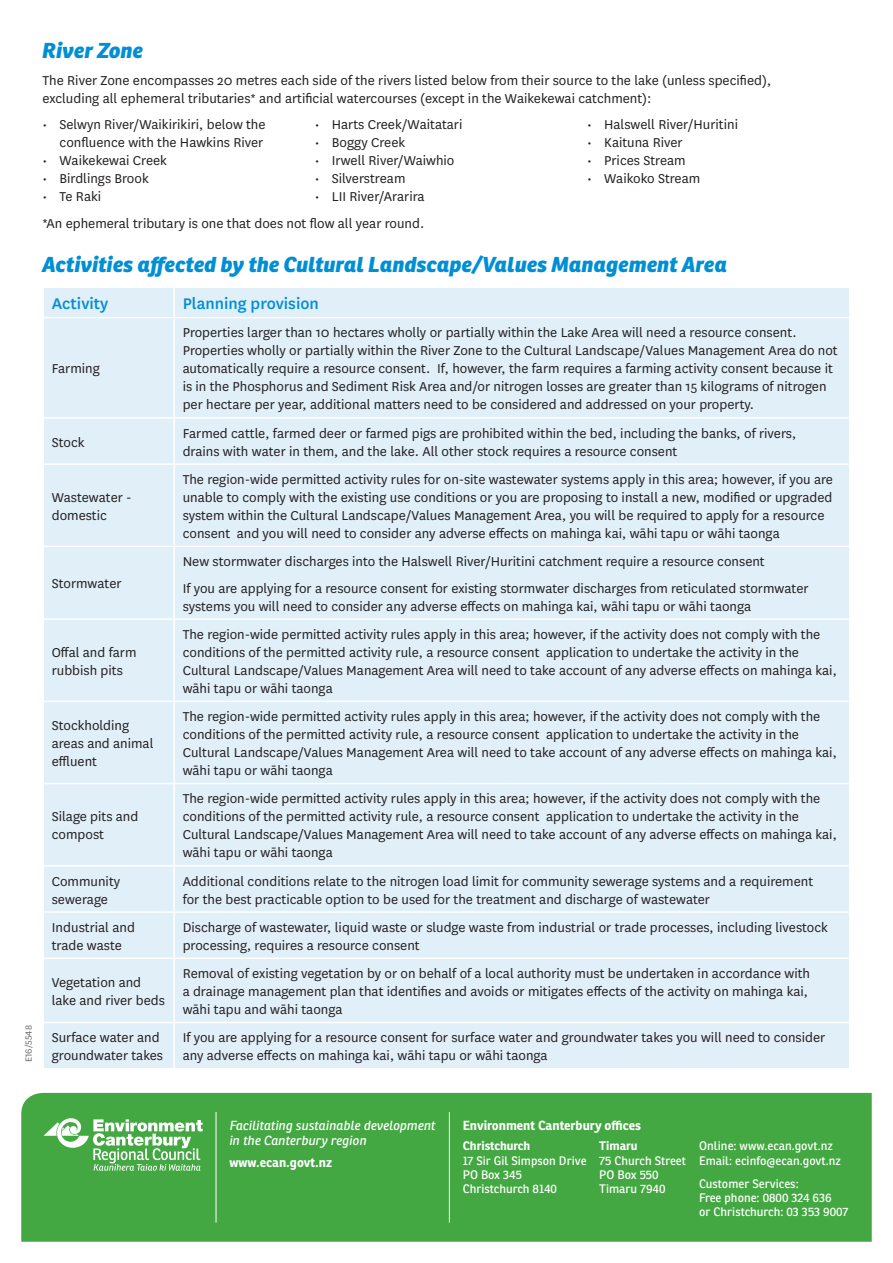
<style>
.page{position:relative;width:893px;height:1263px;background:#fff}
.page>*{position:absolute;margin:0;border:0;box-sizing:border-box;transform-origin:0 0}
.t1{font:italic 800 21px "Ronnia";color:#008fd5}
.t2{font:500 18px "National";color:#008fd5}
.t3{font:15px/18px "National";color:#231f20}
.t4{font:italic 12.9px/15.5px "Ronnia";color:#fff}
.t5{font:700 12.9px "Ronnia";color:#fff}
.t6{font:12px/14.4px "Ronnia";color:#fff}
.t7{font:700 12px "Ronnia";color:#fff}
.t8{font:10.5px "National";color:#6c6d70}
</style>
<div class="page">
<div style="left:21px;top:1093px;width:851px;height:149px;background:#43a842"></div>
<hr style="left:216px;top:1112px;width:1px;height:110px;background:#fff">
<hr style="left:449px;top:1112px;width:1px;height:110px;background:#fff">
<svg style="left:44px;top:1117px;width:159px;height:54px"></svg>
<div style="left:44px;top:288px;width:805px;height:780px;background:#e1eff9"></div>
<hr style="left:173px;top:288px;width:2px;height:29px;background:#fff">
<hr style="left:43px;top:317px;width:131px;height:1px;background:#fff">
<hr style="left:174px;top:317px;width:676px;height:1px;background:#fff">
<hr style="left:173px;top:318px;width:2px;height:99px;background:#fff">
<hr style="left:43px;top:417px;width:131px;height:2px;background:#fff">
<hr style="left:174px;top:417px;width:676px;height:2px;background:#fff">
<hr style="left:173px;top:419px;width:2px;height:44px;background:#fff">
<hr style="left:43px;top:463px;width:131px;height:2px;background:#fff">
<hr style="left:174px;top:463px;width:676px;height:2px;background:#fff">
<hr style="left:173px;top:465px;width:2px;height:81px;background:#fff">
<hr style="left:43px;top:546px;width:131px;height:1px;background:#fff">
<hr style="left:174px;top:546px;width:676px;height:1px;background:#fff">
<hr style="left:173px;top:547px;width:2px;height:71px;background:#fff">
<hr style="left:43px;top:618px;width:131px;height:2px;background:#fff">
<hr style="left:174px;top:618px;width:676px;height:2px;background:#fff">
<hr style="left:173px;top:620px;width:2px;height:81px;background:#fff">
<hr style="left:43px;top:701px;width:131px;height:1px;background:#fff">
<hr style="left:174px;top:701px;width:676px;height:1px;background:#fff">
<hr style="left:173px;top:702px;width:2px;height:81px;background:#fff">
<hr style="left:43px;top:783px;width:131px;height:1px;background:#fff">
<hr style="left:174px;top:783px;width:676px;height:1px;background:#fff">
<hr style="left:173px;top:784px;width:2px;height:81px;background:#fff">
<hr style="left:43px;top:865px;width:131px;height:1px;background:#fff">
<hr style="left:174px;top:865px;width:676px;height:1px;background:#fff">
<hr style="left:173px;top:866px;width:2px;height:45px;background:#fff">
<hr style="left:43px;top:911px;width:131px;height:2px;background:#fff">
<hr style="left:174px;top:911px;width:676px;height:2px;background:#fff">
<hr style="left:173px;top:913px;width:2px;height:44px;background:#fff">
<hr style="left:43px;top:957px;width:131px;height:2px;background:#fff">
<hr style="left:174px;top:957px;width:676px;height:2px;background:#fff">
<hr style="left:173px;top:959px;width:2px;height:63px;background:#fff">
<hr style="left:43px;top:1022px;width:131px;height:1px;background:#fff">
<hr style="left:174px;top:1022px;width:676px;height:1px;background:#fff">
<hr style="left:173px;top:1023px;width:2px;height:45px;background:#fff">
<p class="t8" style="left:22px;top:1062px;width:38px;rotate:-90deg">E16/5548</p>
<h1 class="t1" style="left:43px;top:37px;width:102px">River Zone</h1>
<p class="t3" style="left:43px;top:71px;width:730px">The River Zone encompasses 20 metres each side of the rivers listed below from their source to the lake (unless specified), excluding all ephemeral tributaries* and artificial watercourses (except in the Waikekewai catchment):</p>
<p class="t3" style="left:43px;top:115px;width:225px;text-align:right">• Selwyn River/Waikirikiri, below the confluence with the Hawkins River</p>
<p class="t3" style="left:43px;top:151px;width:126px">• Waikekewai Creek</p>
<p class="t3" style="left:43px;top:169px;width:108px">• Birdlings Brook</p>
<p class="t3" style="left:43px;top:187px;width:60px">• Te Raki</p>
<p class="t3" style="left:315px;top:115px;width:149px">• Harts Creek/Waitatari</p>
<p class="t3" style="left:315px;top:133px;width:92px">• Boggy Creek</p>
<p class="t3" style="left:315px;top:151px;width:141px">• Irwell River/Waiwhio</p>
<p class="t3" style="left:315px;top:169px;width:92px">• Silverstream</p>
<p class="t3" style="left:315px;top:187px;width:111px">• LII River/Ararira</p>
<p class="t3" style="left:587px;top:115px;width:152px">• Halswell River/Huritini</p>
<p class="t3" style="left:587px;top:133px;width:97px">• Kaituna River</p>
<p class="t3" style="left:587px;top:151px;width:100px">• Prices Stream</p>
<p class="t3" style="left:587px;top:169px;width:115px">• Waikoko Stream</p>
<p class="t3" style="left:43px;top:214px;width:383px">*An ephemeral tributary is one that does not flow all year round.</p>
<h1 class="t1" style="left:43px;top:251px;width:687px">Activities affected by the Cultural Landscape/Values Management Area</h1>
<p class="t2" style="left:52px;top:291px;width:58px">Activity</p>
<p class="t2" style="left:183px;top:291px;width:138px">Planning provision</p>
<p class="t3" style="left:52px;top:359px;width:50px">Farming</p>
<p class="t3" style="left:183px;top:323px;width:656px">Properties larger than 10 hectares wholly or partially within the Lake Area will need a resource consent.<br>Properties wholly or partially within the River Zone to the Cultural Landscape/Values Management Area do not automatically require a resource consent. If, however, the farm requires a farming activity consent because it is in the Phosphorus and Sediment Risk Area and/or nitrogen losses are greater than 15 kilograms of nitrogen per hectare per year, additional matters need to be considered and addressed on your property.</p>
<p class="t3" style="left:52px;top:432px;width:34px">Stock</p>
<p class="t3" style="left:183px;top:423px;width:615px">Farmed cattle, farmed deer or farmed pigs are prohibited within the bed, including the banks, of rivers, drains with water in them, and the lake. All other stock requires a resource consent</p>
<p class="t3" style="left:52px;top:488px;width:81px">Wastewater - domestic</p>
<p class="t3" style="left:183px;top:470px;width:652px">The region-wide permitted activity rules for on-site wastewater systems apply in this area; however, if you are unable to comply with the existing use conditions or you are proposing to install a new, modified or upgraded system within the Cultural Landscape/Values Management Area, you will be required to apply for a resource consent and you will need to consider any adverse effects on mahinga kai, wāhi tapu or wāhi taonga</p>
<p class="t3" style="left:52px;top:574px;width:71px">Stormwater</p>
<p class="t3" style="left:52px;top:643px;width:86px">Offal and farm rubbish pits</p>
<p class="t3" style="left:183px;top:548px;width:627px;line-height:26.5px">New stormwater discharges into the Halswell River/Huritini catchment require a resource consent<br>If you are applying for a resource consent for existing stormwater discharges from reticulated stormwater</p>
<p class="t3" style="left:183px;top:596px;width:570px">systems you will need to consider any adverse effects on mahinga kai, wāhi tapu or wāhi taonga</p>
<p class="t3" style="left:183px;top:625px;width:656px">The region-wide permitted activity rules apply in this area; however, if the activity does not comply with the conditions of the permitted activity rule, a resource consent application to undertake the activity in the Cultural Landscape/Values Management Area will need to take account of any adverse effects on mahinga kai, wāhi tapu or wāhi taonga</p>
<p class="t3" style="left:52px;top:716px;width:103px">Stockholding areas and animal effluent</p>
<p class="t3" style="left:183px;top:707px;width:656px">The region-wide permitted activity rules apply in this area; however, if the activity does not comply with the conditions of the permitted activity rule, a resource consent application to undertake the activity in the Cultural Landscape/Values Management Area will need to take account of any adverse effects on mahinga kai, wāhi tapu or wāhi taonga</p>
<p class="t3" style="left:52px;top:807px;width:88px">Silage pits and compost</p>
<p class="t3" style="left:183px;top:789px;width:656px">The region-wide permitted activity rules apply in this area; however, if the activity does not comply with the conditions of the permitted activity rule, a resource consent application to undertake the activity in the Cultural Landscape/Values Management Area will need to take account of any adverse effects on mahinga kai, wāhi tapu or wāhi taonga</p>
<p class="t3" style="left:52px;top:871px;width:70px">Community sewerage</p>
<p class="t3" style="left:183px;top:871px;width:632px">Additional conditions relate to the nitrogen load limit for community sewerage systems and a requirement for the best practicable option to be used for the treatment and discharge of wastewater</p>
<p class="t3" style="left:52px;top:917px;width:85px">Industrial and trade waste</p>
<p class="t3" style="left:183px;top:917px;width:647px">Discharge of wastewater, liquid waste or sludge waste from industrial or trade processes, including livestock processing, requires a resource consent</p>
<p class="t3" style="left:52px;top:973px;width:115px">Vegetation and lake and river beds</p>
<p class="t3" style="left:183px;top:964px;width:629px">Removal of existing vegetation by or on behalf of a local authority must be undertaken in accordance with a drainage management plan that identifies and avoids or mitigates effects of the activity on mahinga kai, wāhi tapu and wāhi taonga</p>
<p class="t3" style="left:52px;top:1028px;width:113px">Surface water and groundwater takes</p>
<p class="t3" style="left:183px;top:1028px;width:644px">If you are applying for a resource consent for surface water and groundwater takes you will need to consider any adverse effects on mahinga kai, wāhi tapu or wāhi taonga</p>
<p class="t4" style="left:229px;top:1117px;width:208px">Facilitating sustainable development in the Canterbury region</p>
<p class="t5" style="left:229px;top:1154px;width:104px">www.ecan.govt.nz</p>
<p class="t5" style="left:463px;top:1117px;width:180px">Environment Canterbury offices</p>
<p class="t7" style="left:463px;top:1138px;width:69px">Christchurch</p>
<p class="t6" style="left:463px;top:1153px;width:125px">17 Sir Gil Simpson Drive<br>PO Box 345<br>Christchurch 8140</p>
<p class="t7" style="left:599px;top:1138px;width:40px">Timaru</p>
<p class="t6" style="left:599px;top:1153px;width:88px">75 Church Street<br>PO Box 550<br>Timaru 7940</p>
<p class="t6" style="left:699px;top:1139px;width:143px">Online: www.ecan.govt.nz<br>Email: ecinfo@ecan.govt.nz</p>
<p class="t6" style="left:699px;top:1176px;width:151px">Customer Services:<br>Free phone: 0800 324 636<br>or Christchurch: 03 353 9007</p>
</div>
